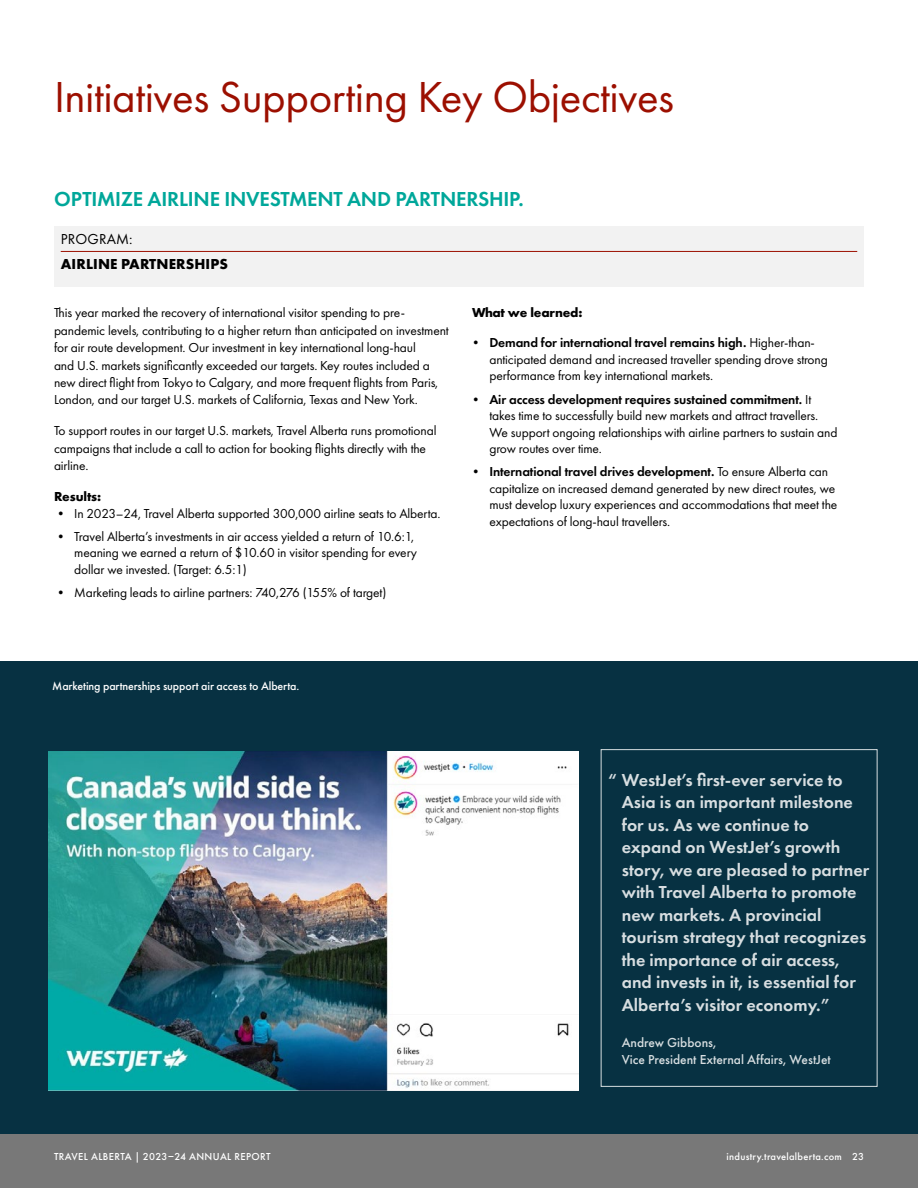
<style>
.page{position:relative;width:918px;height:1188px;background:#fff}
.page>*{position:absolute;margin:0;border:0;box-sizing:border-box;transform-origin:0 0}
.t1{font:45px "Futura PT";letter-spacing:-.01em;color:#9c0f00}
.t2{font:600 21px "Futura PT";letter-spacing:-.01em;color:#00a79a}
.t3{font:600 18px/22.5px "Futura PT";color:#fff}
.t4{font:700 15px "Futura PT";letter-spacing:.01em;color:#000}
.t5{font:15px "Futura PT";letter-spacing:.01em;color:#000}
.t6{font:13.5px/16.5px "Futura PT";letter-spacing:-.01em;color:#000}
.t7{font:500 13.5px/16.5px "Futura PT";color:#fff}
.t8{font:700 13.5px "Futura PT";letter-spacing:-.01em;color:#000}
.t9{font:500 12px "Futura PT";letter-spacing:-.01em;color:#fff}
.t10{font:500 10.5px "Futura PT";letter-spacing:.025em;color:#fff}
.s1{font-weight:700}
.s2{font-weight:600}
</style>
<div class="page">
<div style="left:0;top:1134px;width:918px;height:54px;background:#787878"></div>
<hr style="left:0;top:0;width:1px;height:405px;background:#000">
<div style="left:0;top:662px;width:918px;height:472px;background:#073142"></div>
<img style="left:49px;top:751px;width:529px;height:339px">
<div style="left:54px;top:226px;width:810px;height:61px;background:#f2f2f2"></div>
<hr style="left:61px;top:251px;width:796px;height:1px;background:#9c0f00">
<h1 class="t1" style="left:54px;top:70px;width:622px">Initiatives Supporting Key Objectives</h1>
<h2 class="t2" style="left:54px;top:186px;width:471px">OPTIMIZE AIRLINE INVESTMENT AND PARTNERSHIP.</h2>
<p class="t5" style="left:61px;top:230px;width:73px">PROGRAM:</p>
<p class="t4" style="left:61px;top:254px;width:169px">AIRLINE PARTNERSHIPS</p>
<p class="t6" style="left:54px;top:304px;width:396px;line-height:17.4px">This year marked the recovery of international visitor spending to pre&shy;pandemic levels, contributing to a higher return than anticipated on investment for air route development. Our investment in key international long-haul<br>and U.S. markets significantly exceeded our targets. Key routes included a new direct flight from Tokyo to Calgary, and more frequent flights from Paris, London, and our target U.S. markets of California, Texas and New York.</p>
<p class="t6" style="left:54px;top:422px;width:384px;line-height:17.4px">To support routes in our target U.S. markets, Travel Alberta runs promotional campaigns that include a call to action for booking flights directly with the airline.</p>
<p class="t8" style="left:54px;top:488px;width:49px">Results:</p>
<p class="t6" style="left:54px;top:505px;width:386px"><span class="s1">•</span> In 2023–24, Travel Alberta supported 300,000 airline seats to Alberta.</p>
<p class="t6" style="left:74px;top:528px;width:344px;text-indent:-20px"><span class="s1">•</span> Travel Alberta’s investments in air access yielded a return of 10.6:1, meaning we earned a return of $10.60 in visitor spending for every dollar we invested. (Target: 6.5:1)</p>
<p class="t6" style="left:54px;top:584px;width:334px"><span class="s1">•</span> Marketing leads to airline partners: 740,276 (155% of target)</p>
<p class="t8" style="left:472px;top:304px;width:112px">What we learned:</p>
<p class="t6" style="left:489px;top:335px;width:340px;text-indent:-20px"><span class="s1">•</span> <span class="s2">Demand for international travel remains high.</span> Higher-than&shy;anticipated demand and increased traveller spending drove strong performance from key international markets.</p>
<p class="t6" style="left:489px;top:391px;width:350px;text-indent:-20px"><span class="s1">•</span> <span class="s2">Air access development requires sustained commitment.</span> It takes time to successfully build new markets and attract travellers.<br>We support ongoing relationships with airline partners to sustain and grow routes over time.</p>
<p class="t6" style="left:489px;top:464px;width:349px;text-indent:-20px"><span class="s1">•</span> <span class="s2">International travel drives development.</span> To ensure Alberta can capitalize on increased demand generated by new direct routes, we must develop luxury experiences and accommodations that meet the expectations of long-haul travellers.</p>
<p class="t9" style="left:52px;top:679px;width:249px">Marketing partnerships support air access to Alberta.</p>
<p class="t3" style="left:622px;top:768px;width:249px;text-indent:-14px">“ WestJet’s first-ever service to<br>Asia is an important milestone for us. As we continue to expand on WestJet’s growth story, we are pleased to partner with Travel Alberta to promote new markets. A provincial tourism strategy that recognizes the importance of air access, and invests in it, is essential for<br>Alberta’s visitor economy.”</p>
<p class="t7" style="left:622px;top:1035px;width:211px">Andrew Gibbons,<br>Vice President External Affairs, WestJet</p>
<p class="t10" style="left:54px;top:1150px;width:218px">TRAVEL ALBERTA | 2023–24 ANNUAL REPORT</p>
<p class="t10" style="left:727px;top:1150px;width:139px">industry.travelalberta.com 23</p>
</div>
